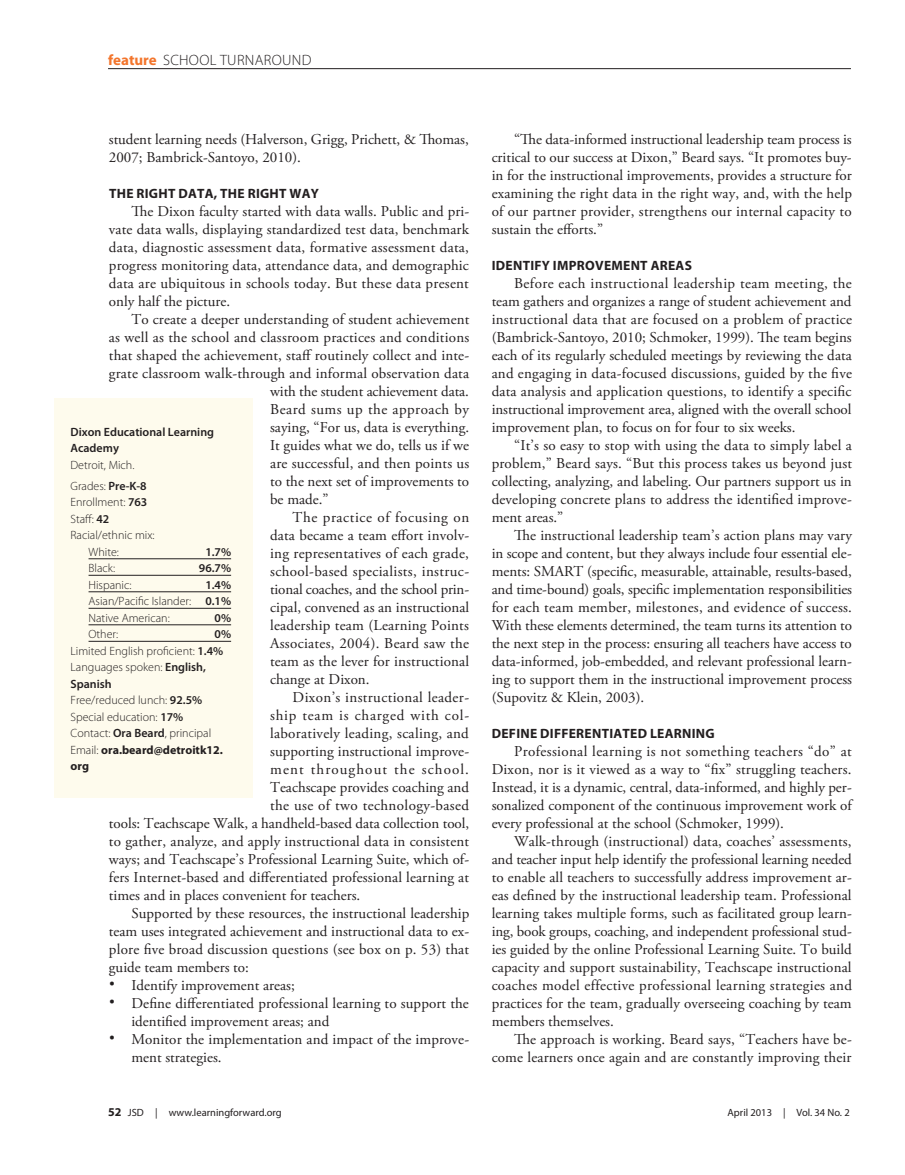
<style>
.page{position:relative;width:905px;height:1175px;background:#fff}
.page>*{position:absolute;margin:0;border:0;box-sizing:border-box;transform-origin:0 0}
.body{font:15px/18px "Adobe Garamond Pro";letter-spacing:.005em;color:#231f20;text-align:justify}
.body-2{font:15px "Adobe Garamond Pro";letter-spacing:.025em;color:#231f20}
.body-3{font:15px "Adobe Garamond Pro";letter-spacing:.05em;color:#231f20}
.body-4{font:15px "Adobe Garamond Pro";letter-spacing:.035em;color:#231f20}
.body-5{font:15px "Adobe Garamond Pro";letter-spacing:.075em;color:#231f20}
.toppers{font:300 15px "Myriad Pro";letter-spacing:.02em;color:#231f20}
.subhead{font:700 13.5px "Myriad Pro";letter-spacing:.02em;color:#231f20}
.schoolbox{font:300 12px/16.5px "Myriad Pro";color:#231f20}
.schoolbox-2{font:600 12px/16.5px "Myriad Pro";color:#231f20}
.schoolbox-3{font:700 12px/16.5px "Myriad Pro";color:#231f20}
.t1{font:10.5px "Myriad Pro";color:#231f20}
.s1{font-weight:700;color:#f3752c}
.s2{font-family:"Helvetica";font-size:18px}
.s3{font-weight:600}
.s4{font-weight:300}
.s5{font-weight:700;font-size:12px}
</style>
<div class="page">
<hr style="left:108px;top:68px;width:742px;height:1px;background:#231f20">
<div style="left:54px;top:398px;width:198px;height:400px;background:#fefbed"></div>
<hr style="left:88px;top:558px;width:143px;height:1px;background:#231f20">
<hr style="left:88px;top:575px;width:143px;height:1px;background:#231f20">
<hr style="left:88px;top:591px;width:143px;height:1px;background:#231f20">
<hr style="left:88px;top:608px;width:143px;height:1px;background:#231f20">
<hr style="left:88px;top:624px;width:143px;height:1px;background:#231f20">
<hr style="left:88px;top:641px;width:143px;height:1px;background:#231f20">
<p class="toppers" style="left:108px;top:52px;width:205px"><span class="s1">feature</span> SCHOOL TURNAROUND</p>
<p class="body" style="left:109px;top:131px;width:361px">student learning needs (Halverson, Grigg, Prichett, &amp; Thomas,<br>2007; Bambrick-Santoyo, 2010).</p>
<p class="subhead" style="left:109px;top:186px;width:211px">THE RIGHT DATA, THE RIGHT WAY</p>
<p class="body" style="left:109px;top:203px;width:362px;text-indent:22px">The Dixon faculty started with data walls. Public and pri&shy;vate data walls, displaying standardized test data, benchmark data, diagnostic assessment data, formative assessment data, progress monitoring data, attendance data, and demographic data are ubiquitous in schools today. But these data present only half the picture.</p>
<p class="body" style="left:131px;top:311px;width:339px">To create a deeper understanding of student achievement</p>
<p class="body" style="left:109px;top:329px;width:362px">as well as the school and classroom practices and conditions</p>
<p class="body" style="left:109px;top:347px;width:362px">that shaped the achievement, staff routinely collect and inte-</p>
<p class="body" style="left:109px;top:365px;width:361px">grate classroom walk-through and informal observation data</p>
<p class="body" style="left:270px;top:383px;width:200px">with the student achievement data.</p>
<p class="body-4" style="left:270px;top:400px;width:200px">Beard sums up the approach by</p>
<p class="body" style="left:270px;top:419px;width:200px">saying, “For us, data is everything.</p>
<p class="body" style="left:270px;top:437px;width:200px">It guides what we do, tells us if we</p>
<p class="body" style="left:270px;top:455px;width:201px">are successful, and then points us</p>
<p class="body" style="left:270px;top:473px;width:200px">to the next set of improvements to</p>
<p class="body" style="left:270px;top:491px;width:60px">be made.”</p>
<p class="body" style="left:270px;top:509px;width:200px;text-indent:22px">The practice of focusing on data became a team effort involv&shy;ing representatives of each grade, school-based specialists, instruc&shy;tional coaches, and the school prin&shy;cipal, convened as an instructional leadership team (Learning Points Associates, 2004). Beard saw the team as the lever for instructional change at Dixon.</p>
<p class="body-2" style="left:292px;top:688px;width:178px">Dixon’s instructional leader-</p>
<p class="body-3" style="left:270px;top:706px;width:200px">ship team is charged with col-</p>
<p class="body" style="left:270px;top:725px;width:200px">laboratively leading, scaling, and</p>
<p class="body" style="left:270px;top:743px;width:200px">supporting instructional improve-</p>
<p class="body-5" style="left:270px;top:760px;width:200px">ment throughout the school.</p>
<p class="body" style="left:270px;top:779px;width:200px">Teachscape provides coaching and</p>
<p class="body-2" style="left:270px;top:796px;width:200px">the use of two technology-based</p>
<p class="body" style="left:109px;top:815px;width:362px">tools: Teachscape Walk, a handheld-based data collection tool,</p>
<p class="body" style="left:109px;top:833px;width:361px">to gather, analyze, and apply instructional data in consistent</p>
<p class="body" style="left:109px;top:851px;width:361px">ways; and Teachscape’s Professional Learning Suite, which of-</p>
<p class="body" style="left:109px;top:869px;width:361px">fers Internet-based and differentiated professional learning at</p>
<p class="body" style="left:109px;top:887px;width:253px">times and in places convenient for teachers.</p>
<p class="body" style="left:109px;top:905px;width:362px;text-indent:22px">Supported by these resources, the instructional leadership team uses integrated achievement and instructional data to ex&shy;plore five broad discussion questions (see box on p. 53) that guide team members to:</p>
<p class="body" style="left:109px;top:977px;width:187px"><span class="s2">•</span> Identify improvement areas;</p>
<p class="body" style="left:131px;top:995px;width:339px;text-indent:-22px"><span class="s2">•</span> Define differentiated professional learning to support the identified improvement areas; and</p>
<p class="body" style="left:131px;top:1031px;width:339px;text-indent:-22px"><span class="s2">•</span> Monitor the implementation and impact of the improve&shy;ment strategies.</p>
<p class="schoolbox-2" style="left:70px;top:423px;width:145px">Dixon Educational Learning<br>Academy</p>
<p class="schoolbox" style="left:70px;top:456px;width:65px">Detroit, Mich.</p>
<p class="schoolbox" style="left:70px;top:477px;width:78px">Grades: <span class="s3">Pre-K-8</span></p>
<p class="schoolbox" style="left:70px;top:494px;width:78px">Enrollment: <span class="s3">763</span></p>
<p class="schoolbox" style="left:70px;top:510px;width:40px">Staff: <span class="s3">42</span></p>
<p class="schoolbox" style="left:70px;top:527px;width:86px">Racial/ethnic mix:</p>
<p class="schoolbox" style="left:88px;top:543px;width:32px">White:</p>
<p class="schoolbox-2" style="left:205px;top:543px;width:27px">1.7%</p>
<p class="schoolbox" style="left:88px;top:560px;width:28px">Black:</p>
<p class="schoolbox-2" style="left:199px;top:560px;width:34px">96.7%</p>
<p class="schoolbox" style="left:88px;top:576px;width:44px">Hispanic:</p>
<p class="schoolbox-2" style="left:205px;top:576px;width:27px">1.4%</p>
<p class="schoolbox" style="left:88px;top:593px;width:144px">Asian/Pacific Islander: <span class="s3">0.1%</span></p>
<p class="schoolbox" style="left:88px;top:609px;width:83px">Native American:</p>
<p class="schoolbox-2" style="left:214px;top:609px;width:18px">0%</p>
<p class="schoolbox" style="left:88px;top:626px;width:31px">Other:</p>
<p class="schoolbox-2" style="left:214px;top:626px;width:18px">0%</p>
<p class="schoolbox" style="left:71px;top:642px;width:154px">Limited English proficient: <span class="s3">1.4%</span></p>
<p class="schoolbox" style="left:71px;top:659px;width:137px">Languages spoken: <span class="s3">English,<br>Spanish</span></p>
<p class="schoolbox" style="left:71px;top:692px;width:133px">Free/reduced lunch: <span class="s3">92.5%</span></p>
<p class="schoolbox" style="left:71px;top:708px;width:114px">Special education: <span class="s3">17%</span></p>
<p class="schoolbox" style="left:71px;top:725px;width:142px">Contact: <span class="s3">Ora Beard</span>, principal</p>
<p class="schoolbox-3" style="left:71px;top:741px;width:154px"><span class="s4">Email:</span> ora.beard@detroitk12. org</p>
<p class="body" style="left:491px;top:131px;width:362px;text-indent:22px">“The data-informed instructional leadership team process is critical to our success at Dixon,” Beard says. “It promotes buy&shy;in for the instructional improvements, provides a structure for examining the right data in the right way, and, with the help of our partner provider, strengthens our internal capacity to sustain the efforts.”</p>
<p class="subhead" style="left:492px;top:258px;width:202px">IDENTIFY IMPROVEMENT AREAS</p>
<p class="body" style="left:491px;top:275px;width:362px;text-indent:22px">Before each instructional leadership team meeting, the team gathers and organizes a range of student achievement and instructional data that are focused on a problem of practice (Bambrick-Santoyo, 2010; Schmoker, 1999). The team begins each of its regularly scheduled meetings by reviewing the data and engaging in data-focused discussions, guided by the five data analysis and application questions, to identify a specific instructional improvement area, aligned with the overall school improvement plan, to focus on for four to six weeks.</p>
<p class="body" style="left:491px;top:437px;width:362px;text-indent:22px">“It’s so easy to stop with using the data to simply label a problem,” Beard says. “But this process takes us beyond just collecting, analyzing, and labeling. Our partners support us in developing concrete plans to address the identified improve&shy;ment areas.”</p>
<p class="body" style="left:491px;top:527px;width:362px;text-indent:22px">The instructional leadership team’s action plans may vary in scope and content, but they always include four essential ele&shy;ments: SMART (specific, measurable, attainable, results-based, and time-bound) goals, specific implementation responsibilities for each team member, milestones, and evidence of success.<br>With these elements determined, the team turns its attention to the next step in the process: ensuring all teachers have access to data-informed, job-embedded, and relevant professional learn&shy;ing to support them in the instructional improvement process (Supovitz &amp; Klein, 2003).</p>
<p class="subhead" style="left:492px;top:726px;width:224px">DEFINE DIFFERENTIATED LEARNING</p>
<p class="body" style="left:491px;top:743px;width:362px;text-indent:22px">Professional learning is not something teachers “do” at Dixon, nor is it viewed as a way to “fix” struggling teachers.<br>Instead, it is a dynamic, central, data-informed, and highly per&shy;sonalized component of the continuous improvement work of every professional at the school (Schmoker, 1999).</p>
<p class="body" style="left:491px;top:833px;width:362px;text-indent:22px">Walk-through (instructional) data, coaches’ assessments, and teacher input help identify the professional learning needed to enable all teachers to successfully address improvement ar&shy;eas defined by the instructional leadership team. Professional learning takes multiple forms, such as facilitated group learn&shy;ing, book groups, coaching, and independent professional stud&shy;ies guided by the online Professional Learning Suite. To build capacity and support sustainability, Teachscape instructional coaches model effective professional learning strategies and practices for the team, gradually overseeing coaching by team members themselves.</p>
<p class="body" style="left:491px;top:1031px;width:361px;text-align:right">The approach is working. Beard says, “Teachers have be&shy;come learners once again and are constantly improving their</p>
<p class="t1" style="left:108px;top:1107px;width:175px"><span class="s5">52</span> JSD | www.learningforward.org</p>
<p class="t1" style="left:727px;top:1107px;width:124px">April 2013 | Vol. 34 No. 2</p>
</div>
